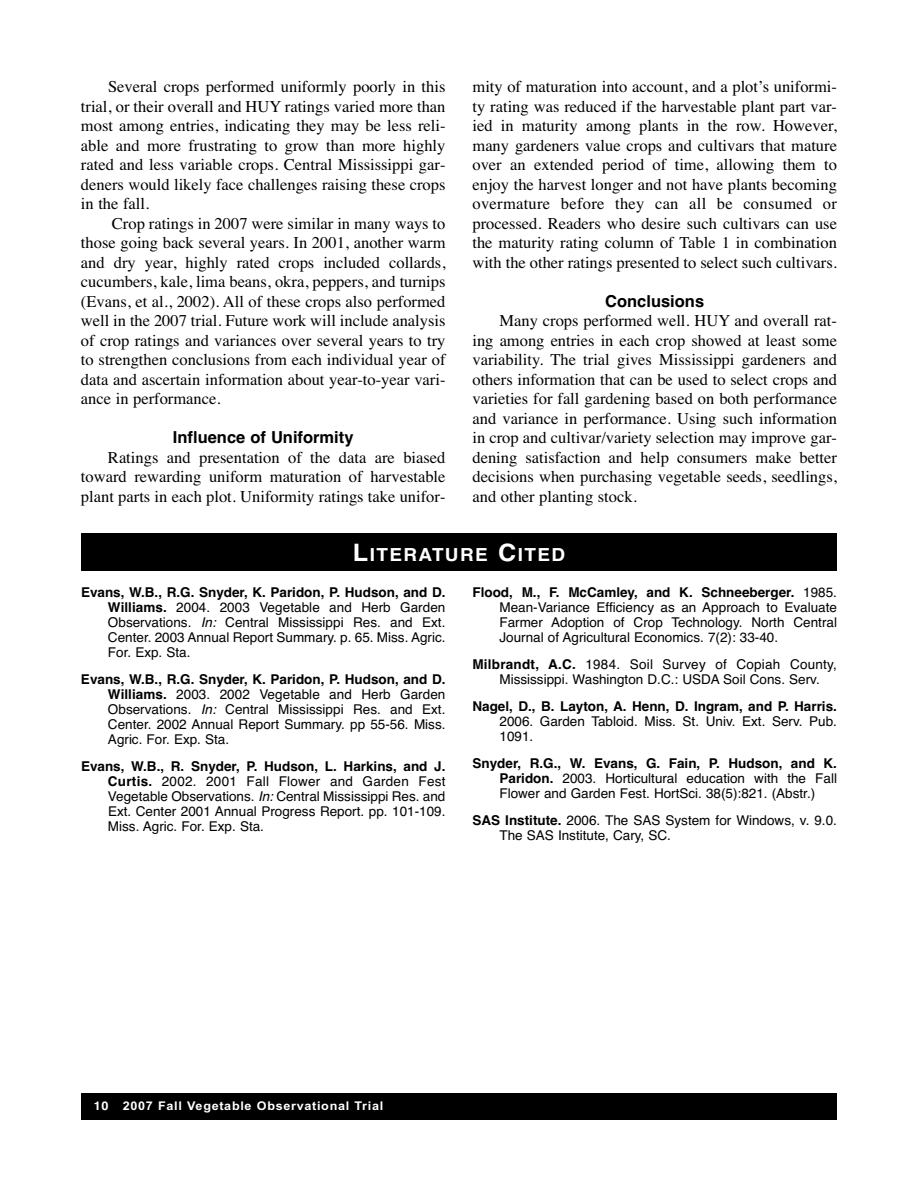
<style>
.page{position:relative;width:918px;height:1188px;background:#fff}
.page>*{position:absolute;margin:0;border:0;box-sizing:border-box;transform-origin:0 0}
.t1{font:700 18px "Helvetica";letter-spacing:.075em;color:#fff;scale:1.05 1}
.t2{font:16.5px/19.5px "Times";color:#000;text-align:justify}
.t3{font:700 16.5px "Helvetica";color:#000}
.t4{font:13.5px/15px "Helvetica";color:#000;text-align:justify}
.t5{font:700 13.5px "Helvetica";color:#000}
.t6{font:700 12px "Arial";letter-spacing:.055em;color:#fff;scale:1.05 1}
.s1{font-size:24px}
.s2{font-weight:700}
.s3{font-style:italic}
.s4{font-family:"Helvetica"}
</style>
<div class="page">
<div style="left:81px;top:1094px;width:756px;height:26px;background:#000"></div>
<div style="left:81px;top:533px;width:756px;height:38px;background:#000"></div>
<p class="t2" style="left:81px;top:77px;width:366px;text-indent:27px">Several crops performed uniformly poorly in this trial, or their overall and HUY ratings varied more than most among entries, indicating they may be less reli&shy;able and more frustrating to grow than more highly rated and less variable crops. Central Mississippi gar&shy;deners would likely face challenges raising these crops in the fall.</p>
<p class="t2" style="left:81px;top:213px;width:366px;text-indent:31px">Crop ratings in 2007 were similar in many ways to those going back several years. In 2001, another warm and dry year, highly rated crops included collards, cucumbers, kale, lima beans, okra, peppers, and turnips (Evans, et al., 2002). All of these crops also performed well in the 2007 trial. Future work will include analysis of crop ratings and variances over several years to try to strengthen conclusions from each individual year of data and ascertain information about year-to-year vari&shy;ance in performance.</p>
<p class="t3" style="left:173px;top:428px;width:182px">Influence of Uniformity</p>
<p class="t2" style="left:81px;top:447px;width:366px;text-indent:27px">Ratings and presentation of the data are biased toward rewarding uniform maturation of harvestable plant parts in each plot. Uniformity ratings take unifor-</p>
<p class="t2" style="left:472px;top:77px;width:366px">mity of maturation into account, and a plot’s uniformi&shy;ty rating was reduced if the harvestable plant part var&shy;ied in maturity among plants in the row. However, many gardeners value crops and cultivars that mature over an extended period of time, allowing them to enjoy the harvest longer and not have plants becoming overmature before they can all be consumed or processed. Readers who desire such cultivars can use the maturity rating column of Table 1 in combination with the other ratings presented to select such cultivars.</p>
<p class="t3" style="left:605px;top:291px;width:100px">Conclusions</p>
<p class="t2" style="left:472px;top:311px;width:366px;text-indent:27px">Many crops performed well. HUY and overall rat&shy;ing among entries in each crop showed at least some variability. The trial gives Mississippi gardeners and others information that can be used to select crops and varieties for fall gardening based on both performance and variance in performance. Using such information in crop and cultivar/variety selection may improve gar&shy;dening satisfaction and help consumers make better decisions when purchasing vegetable seeds, seedlings, and other planting stock.</p>
<p class="t1" style="left:353px;top:545px;width:203px"><span class="s1">L</span>ITERATURE <span class="s1">C</span>ITED</p>
<p class="t4" style="left:108px;top:585px;width:339px;text-indent:-27px"><span class="s2">Evans, W.B., R.G. Snyder, K. Paridon, P. Hudson, and D.<br>Williams.</span> 2004. 2003 Vegetable and Herb Garden Observations. <span class="s3">In:</span> Central Mississippi Res. and Ext.<br>Center. 2003 Annual Report Summary. p. 65. Miss. Agric.<br>For. Exp. Sta.</p>
<p class="t4" style="left:108px;top:672px;width:339px;text-indent:-27px"><span class="s2">Evans, W.B., R.G. Snyder, K. Paridon, P. Hudson, and D.<br>Williams.</span> 2003. 2002 Vegetable and Herb Garden Observations. <span class="s3">In:</span> Central Mississippi Res. and Ext.<br>Center. 2002 Annual Report Summary. pp 55-56. Miss.<br>Agric. For. Exp. Sta.</p>
<p class="t4" style="left:108px;top:759px;width:339px;text-indent:-27px"><span class="s2">Evans, W.B., R. Snyder, P. Hudson, L. Harkins, and J.<br>Curtis.</span> 2002. 2001 Fall Flower and Garden Fest Vegetable Observations. <span class="s3">In:</span>Central Mississippi Res. and Ext. Center 2001 Annual Progress Report. pp. 101-109.<br>Miss. Agric. For. Exp. Sta.</p>
<p class="t4" style="left:499px;top:585px;width:339px;text-indent:-27px"><span class="s2">Flood, M., F. McCamley, and K. Schneeberger.</span> 1985.<br>Mean-Variance Efficiency as an Approach to Evaluate Farmer Adoption of Crop Technology. North Central Journal of Agricultural Economics. 7(2): 33-40.</p>
<p class="t4" style="left:499px;top:657px;width:339px;text-indent:-27px"><span class="s2">Milbrandt, A.C.</span> 1984. Soil Survey of Copiah County,<br>Mississippi. Washington D.C.: USDA Soil Cons. Serv.</p>
<p class="t5" style="left:472px;top:698px;width:366px">Nagel, D., B. Layton, A. Henn, D. Ingram, and P. Harris.</p>
<p class="t4" style="left:499px;top:714px;width:339px">2006. Garden Tabloid. Miss. St. Univ. Ext. Serv. Pub.<br>1091.</p>
<p class="t4" style="left:499px;top:756px;width:339px;text-indent:-27px"><span class="s2">Snyder, R.G., W. Evans, G. Fain, P. Hudson, and K.<br>Paridon.</span> 2003. Horticultural education with the Fall Flower and Garden Fest. HortSci. 38(5):821. (Abstr.)</p>
<p class="t4" style="left:499px;top:813px;width:339px;text-indent:-27px"><span class="s2">SAS Institute.</span> 2006. The SAS System for Windows, v. 9.0.<br>The SAS Institute, Cary, SC.</p>
<p class="t6" style="left:94px;top:1099px;width:277px"><span class="s4">10</span> 2007 Fall Vegetable Observational Trial</p>
</div>
